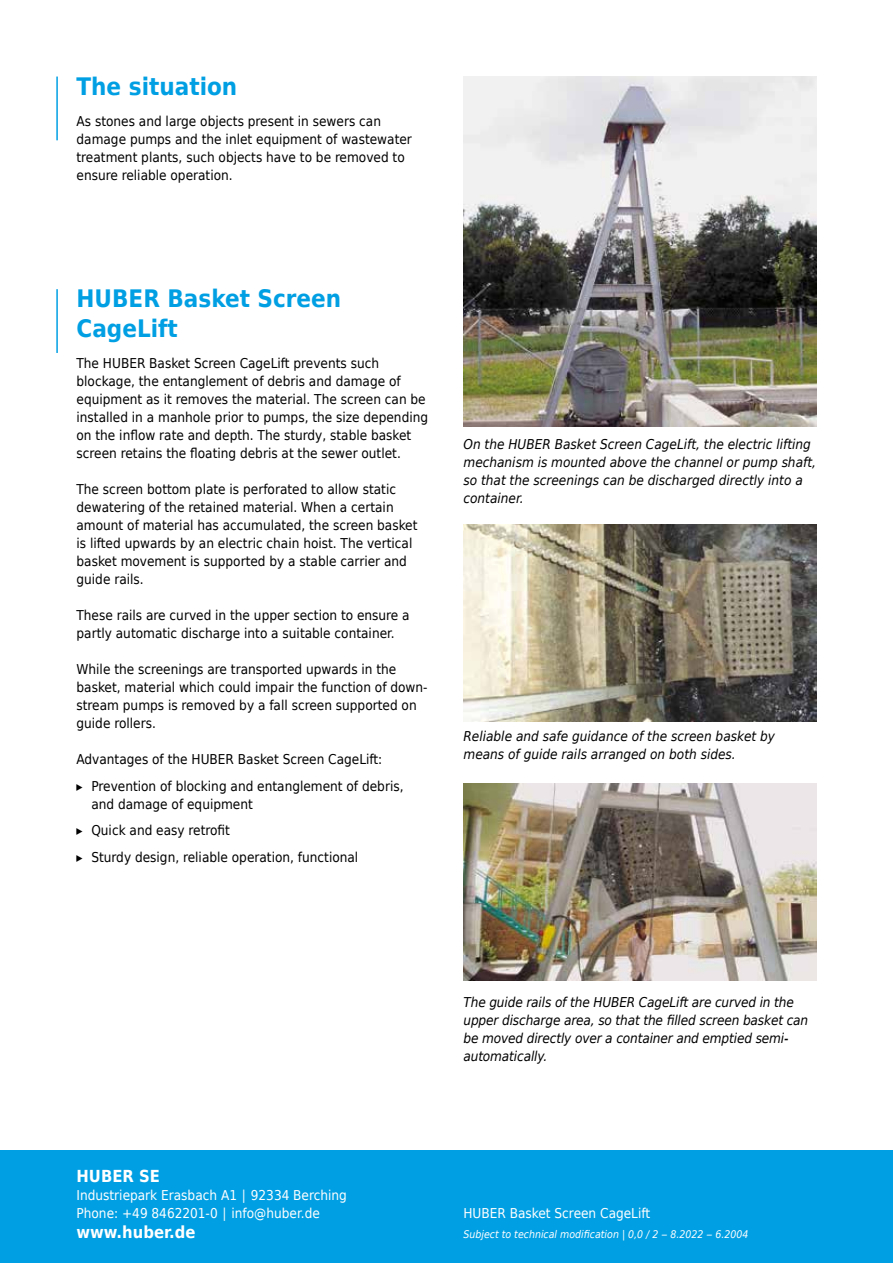
<style>
.page{position:relative;width:893px;height:1263px;background:#fff}
.page>*{position:absolute;margin:0;border:0;box-sizing:border-box;transform-origin:0 0}
.t1{font:700 24px/30px "Huber Tec";color:#009fe3}
.t2{font:700 16.5px "Huber Tec";color:#fff}
.t3{font:13.5px/18px "Huber Tec";color:#000}
.t4{font:italic 13.5px/18px "Huber Tec";color:#000}
.t5{font:13.5px/18px "Huber Tec";color:#fff}
.t6{font:italic 10.5px "Huber Tec";color:#fff}
</style>
<div class="page">
<hr style="left:56px;top:77px;width:2px;height:63px;background:#009fe3">
<hr style="left:56px;top:289px;width:2px;height:64px;background:#009fe3">
<div style="left:0;top:1151px;width:893px;height:112px;background:#009fe3"></div>
<img style="left:463px;top:784px;width:353px;height:196px">
<img style="left:463px;top:524px;width:353px;height:197px">
<img style="left:463px;top:77px;width:353px;height:350px">
<h1 class="t1" style="left:77px;top:70px;width:162px">The situation</h1>
<p class="t3" style="left:77px;top:111px;width:337px">As stones and large objects present in sewers can damage pumps and the inlet equipment of wastewater treatment plants, such objects have to be removed to ensure reliable operation.</p>
<h1 class="t1" style="left:77px;top:283px;width:266px">HUBER Basket Screen<br>CageLift</h1>
<p class="t3" style="left:77px;top:354px;width:353px">The HUBER Basket Screen CageLift prevents such blockage, the entanglement of debris and damage of equipment as it removes the material. The screen can be installed in a manhole prior to pumps, the size depending on the inflow rate and depth. The sturdy, stable basket screen retains the floating debris at the sewer outlet.</p>
<p class="t3" style="left:77px;top:480px;width:342px">The screen bottom plate is perforated to allow static dewatering of the retained material. When a certain amount of material has accumulated, the screen basket is lifted upwards by an electric chain hoist. The vertical basket movement is supported by a stable carrier and guide rails.</p>
<p class="t3" style="left:77px;top:606px;width:335px">These rails are curved in the upper section to ensure a partly automatic discharge into a suitable container.</p>
<p class="t3" style="left:77px;top:660px;width:353px">While the screenings are transported upwards in the basket, material which could impair the function of down&shy;stream pumps is removed by a fall screen supported on guide rollers.</p>
<p class="t3" style="left:77px;top:745px;width:329px;line-height:26.5px">Advantages of the HUBER Basket Screen CageLift:<br>▸ Prevention of blocking and entanglement of debris,</p>
<p class="t3" style="left:77px;top:790px;width:283px;line-height:26.5px;text-indent:15px">and damage of equipment<br>▸ Quick and easy retrofit<br>▸ Sturdy design, reliable operation, functional</p>
<p class="t4" style="left:463px;top:435px;width:354px">On the HUBER Basket Screen CageLift, the electric lifting mechanism is mounted above the channel or pump shaft, so that the screenings can be discharged directly into a container.</p>
<p class="t4" style="left:463px;top:727px;width:313px">Reliable and safe guidance of the screen basket by means of guide rails arranged on both sides.</p>
<p class="t2" style="left:77px;top:1162px;width:85px">HUBER SE</p>
<p class="t5" style="left:77px;top:1185px;width:272px">Industriepark Erasbach A1 ∣ 92334 Berching<br>Phone: +49 8462201-0 ∣ info@huber.de</p>
<p class="t2" style="left:77px;top:1218px;width:120px">www.huber.de</p>
<p class="t4" style="left:463px;top:993px;width:346px">The guide rails of the HUBER CageLift are curved in the upper discharge area, so that the filled screen basket can be moved directly over a container and emptied semi&shy;automatically.</p>
<p class="t5" style="left:463px;top:1203px;width:188px">HUBER Basket Screen CageLift</p>
<p class="t6" style="left:463px;top:1226px;width:286px">Subject to technical modification | 0,0 / 2 – 8.2022 – 6.2004</p>
</div>
